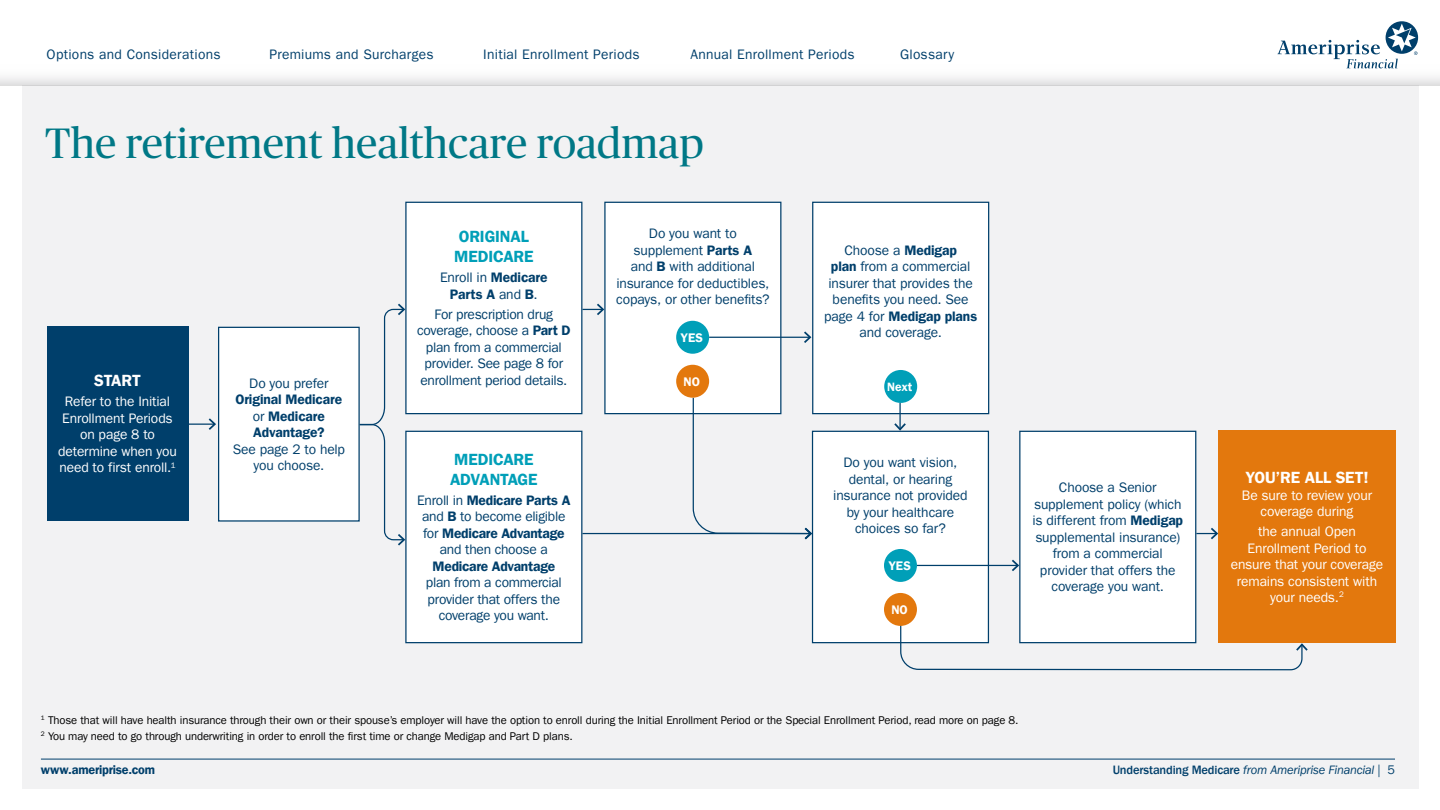
<style>
.page{position:relative;width:1440px;height:810px;background:#fff}
.page>*{position:absolute;margin:0;border:0;box-sizing:border-box;transform-origin:0 0}
.t1{font:42.5px "Publico Headline";color:#007886}
.t2{font:16.25px/19.5px "ITC Frank Gofor Ameriprise Dm";letter-spacing:-.01em;color:#009fb8}
.t3{font:16.25px "ITC Frank Gofor Ameriprise Dm";letter-spacing:-.01em;color:#fff}
.t4{font:13.75px/16.5px "ITC Frank Gofor Ameriprise";letter-spacing:-.01em;color:#003f6b;text-align:center}
.t5{font:13.75px/16.5px "ITC Frank Gofor Ameriprise";letter-spacing:-.01em;color:#fff;text-align:center}
.t6{font:13.75px/16.5px "ITC Frank Gofor Ameriprise Dm";letter-spacing:-.015em;color:#003f6b;text-align:center}
.t7{font:13.75px "ITC Frank Gofor Ameriprise";letter-spacing:.02em;color:#003f6b}
.t8{font:13.75px "ITC Frank Gofor Ameriprise";letter-spacing:.025em;color:#003f6b}
.t9{font:italic 12.5px "ITC Frank Gofor Ameriprise";letter-spacing:-.02em;color:#003f6b}
.t10{font:12.5px "ITC Frank Gofor Ameriprise Dm";letter-spacing:-.015em;color:#003f6b}
.t11{font:12.5px "ITC Frank Gofor Ameriprise Dm";color:#fff}
.t12{font:12.12px "ITC Frank Gofor Ameriprise Dm";color:#fff}
.t13{font:11.25px/15.6px "ITC Frank Gofor Ameriprise";letter-spacing:-.01em;color:#000}
.s1{font-family:"ITC Frank Gofor Ameriprise"}
.s2{font-family:"ITC Frank Gofor Ameriprise Dm"}
.s3{font-weight:500;font-style:normal}
.s4{font-style:normal}
</style>
<div class="page">
<div style="left:22px;top:85px;width:1396px;height:703px;background:#f2f2f3"></div>
<svg style="left:0;top:36px;width:1440px;height:49px"></svg>
<svg style="left:1277px;top:21px;width:141px;height:47px"></svg>
<hr style="left:154px;top:424px;width:61px;height:1px;background:#003f6b">
<svg style="left:207px;top:418px;width:9px;height:12px"></svg>
<div style="left:406px;top:202px;width:176px;height:212px;background:#fff"></div>
<div style="left:405px;top:202px;width:177px;height:212px;border:1px solid #003f6b"></div>
<div style="left:605px;top:202px;width:176px;height:212px;background:#fff"></div>
<div style="left:604px;top:202px;width:177px;height:212px;border:1px solid #003f6b"></div>
<div style="left:813px;top:202px;width:176px;height:212px;background:#fff"></div>
<div style="left:812px;top:202px;width:177px;height:212px;border:1px solid #003f6b"></div>
<div style="left:1020px;top:431px;width:176px;height:212px;background:#fff"></div>
<div style="left:1019px;top:431px;width:177px;height:212px;border:1px solid #003f6b"></div>
<div style="left:1218px;top:431px;width:178px;height:212px;background:#e3780d"></div>
<div style="left:813px;top:431px;width:175px;height:212px;background:#fff"></div>
<div style="left:812px;top:431px;width:177px;height:212px;border:1px solid #003f6b"></div>
<div style="left:406px;top:431px;width:176px;height:212px;background:#fff"></div>
<div style="left:405px;top:431px;width:177px;height:212px;border:1px solid #003f6b"></div>
<div style="left:47px;top:326px;width:141px;height:195px;background:#003f6b"></div>
<svg style="left:582px;top:302px;width:24px;height:15px"></svg>
<svg style="left:1196px;top:526px;width:23px;height:15px"></svg>
<hr style="left:582px;top:533px;width:229px;height:1px;background:#003f6b">
<div style="left:884px;top:370px;width:33px;height:33px;background:#009fb8;border-radius:50%"></div>
<hr style="left:899px;top:403px;width:2px;height:26px;background:#003f6b">
<svg style="left:892px;top:421px;width:16px;height:11px"></svg>
<svg style="left:692px;top:396px;width:121px;height:145px"></svg>
<div style="left:884px;top:549px;width:33px;height:33px;background:#009fb8;border-radius:50%"></div>
<hr style="left:917px;top:565px;width:101px;height:1px;background:#003f6b">
<svg style="left:1010px;top:558px;width:11px;height:15px"></svg>
<hr style="left:709px;top:337px;width:101px;height:1px;background:#003f6b">
<svg style="left:802px;top:330px;width:11px;height:15px"></svg>
<svg style="left:899px;top:613px;width:409px;height:58px"></svg>
<svg style="left:358px;top:302px;width:49px;height:245px"></svg>
<div style="left:219px;top:327px;width:140px;height:194px;background:#fff"></div>
<div style="left:218px;top:327px;width:142px;height:195px;border:1px solid #003f6b"></div>
<div style="left:884px;top:593px;width:33px;height:33px;background:#e3780d;border-radius:50%"></div>
<div style="left:676px;top:321px;width:33px;height:33px;background:#009fb8;border-radius:50%"></div>
<div style="left:676px;top:365px;width:33px;height:33px;background:#e3780d;border-radius:50%"></div>
<hr style="left:41px;top:759px;width:1354px;height:1px;background:#003f6b">
<p class="t7" style="left:47px;top:46px;width:175px">Options and Considerations</p>
<p class="t7" style="left:269px;top:46px;width:166px">Premiums and Surcharges</p>
<p class="t7" style="left:483px;top:46px;width:158px">Initial Enrollment Periods</p>
<p class="t7" style="left:690px;top:46px;width:166px">Annual Enrollment Periods</p>
<p class="t8" style="left:900px;top:46px;width:56px">Glossary</p>
<h1 class="t1" style="left:45px;top:114px;width:660px">The retirement healthcare roadmap</h1>
<p class="t3" style="left:94px;top:371px;width:48px">START</p>
<p class="t5" style="left:58px;top:393px;width:120px">Refer to the Initial<br>Enrollment Periods on page 8 to determine when you need to first enroll.<sup>1</sup></p>
<p class="t4" style="left:249px;top:375px;width:81px">Do you prefer</p>
<p class="t6" style="left:235px;top:391px;width:108px">Original Medicare <span class="s1">or</span> Medicare<br>Advantage?</p>
<p class="t4" style="left:233px;top:441px;width:114px">See page 2 to help you choose.</p>
<p class="t2" style="left:454px;top:227px;width:81px">ORIGINAL<br>MEDICARE</p>
<p class="t4" style="left:440px;top:269px;width:109px">Enroll in <span class="s2">Medicare</span></p>
<p class="t6" style="left:450px;top:286px;width:89px">Parts A <span class="s1">and</span> B<span class="s1">.</span></p>
<p class="t4" style="left:417px;top:306px;width:155px">For prescription drug coverage, choose a <span class="s2">Part D </span>plan from a commercial provider. See page 8 for enrollment period details.</p>
<p class="t2" style="left:450px;top:450px;width:89px">MEDICARE<br>ADVANTAGE</p>
<p class="t6" style="left:417px;top:492px;width:155px"><span class="s1">Enroll in</span> Medicare Parts A</p>
<p class="t4" style="left:422px;top:508px;width:145px">and <span class="s2">B</span> to become eligible</p>
<p class="t6" style="left:423px;top:525px;width:143px"><span class="s1">for</span> Medicare Advantage</p>
<p class="t4" style="left:440px;top:541px;width:110px">and then choose a</p>
<p class="t6" style="left:433px;top:558px;width:124px">Medicare Advantage</p>
<p class="t4" style="left:426px;top:574px;width:138px">plan from a commercial provider that offers the coverage you want.</p>
<p class="t4" style="left:616px;top:226px;width:155px">Do you want to supplement <span class="s2">Parts A<br></span>and <span class="s2">B</span> with additional insurance for deductibles, copays, or other benefits?</p>
<p class="t11" style="left:681px;top:330px;width:24px">YES</p>
<p class="t11" style="left:684px;top:374px;width:18px">NO</p>
<p class="t4" style="left:829px;top:242px;width:146px">Choose a <span class="s2">Medigap<br>plan</span> from a commercial insurer that provides the benefits you need. See</p>
<p class="t6" style="left:824px;top:308px;width:155px"><span class="s1">page 4 for</span> Medigap plans</p>
<p class="t4" style="left:860px;top:325px;width:84px">and coverage.</p>
<p class="t12" style="left:887px;top:379px;width:27px">Next</p>
<p class="t4" style="left:833px;top:455px;width:136px">Do you want vision, dental, or hearing insurance not provided by your healthcare choices so far?</p>
<p class="t11" style="left:888px;top:558px;width:24px">YES</p>
<p class="t11" style="left:891px;top:602px;width:18px">NO</p>
<p class="t4" style="left:1033px;top:479px;width:152px">Choose a Senior supplement policy (which is different from <span class="s2">Medigap </span>supplemental insurance) from a commercial provider that offers the coverage you want.</p>
<p class="t13" style="left:41px;top:713px;width:979px"><sup>1</sup> Those that will have health insurance through their own or their spouse’s employer will have the option to enroll during the Initial Enrollment Period or the Special Enrollment Period, read more on page 8.<br><sup>2</sup> You may need to go through underwriting in order to enroll the first time or change Medigap and Part D plans.</p>
<p class="t3" style="left:1245px;top:468px;width:125px">YOU’RE ALL SET!</p>
<p class="t5" style="left:1242px;top:487px;width:132px">Be sure to review your coverage during</p>
<p class="t5" style="left:1231px;top:523px;width:154px">the annual Open<br>Enrollment Period to ensure that your coverage remains consistent with your needs.<sup>2</sup></p>
<p class="t10" style="left:41px;top:762px;width:116px">www.ameriprise.com</p>
<p class="t9" style="left:1113px;top:762px;width:284px"><span class="s3">Understanding Medicare</span> from Ameriprise Financial <span class="s4">| 5</span></p>
</div>
